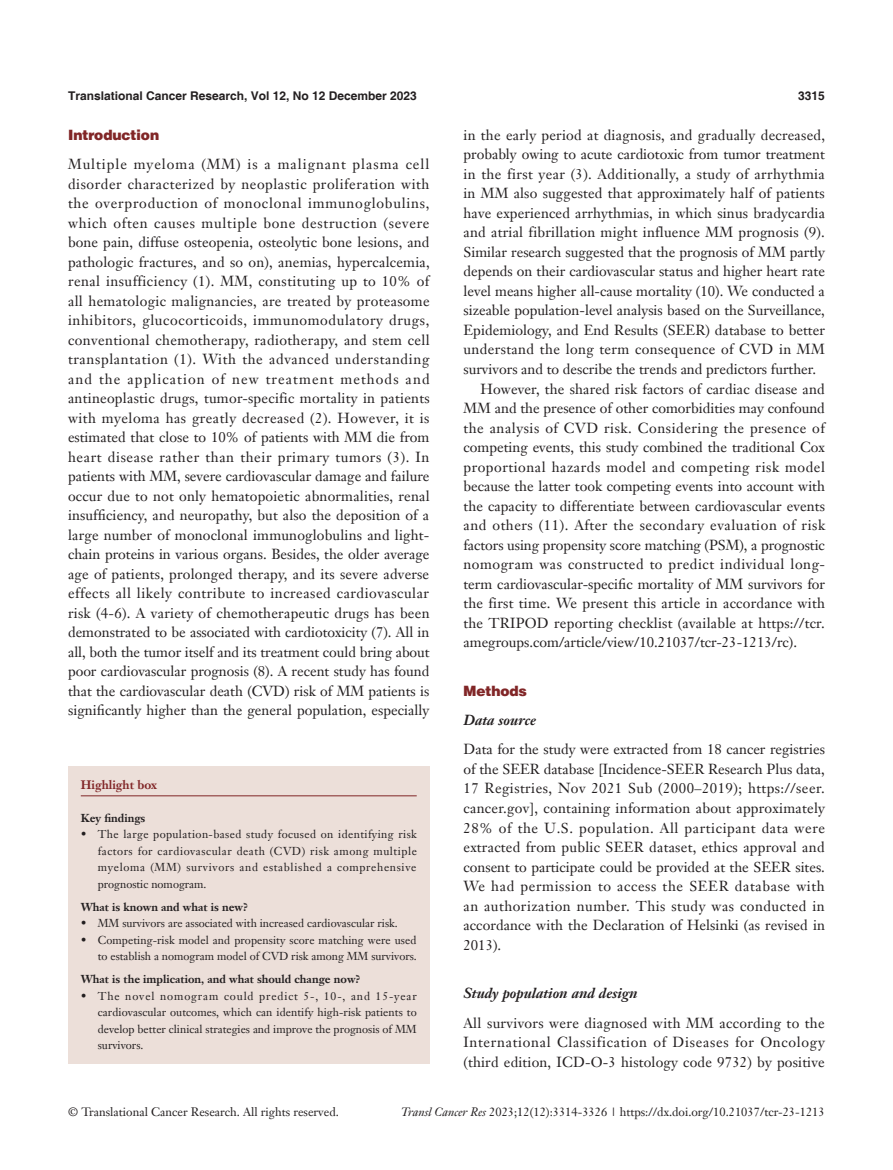
<style>
.page{position:relative;width:893px;height:1170px;background:#fff}
.page>*{position:absolute;margin:0;border:0;box-sizing:border-box;transform-origin:0 0}
.t1{font:14.25px/19.5px "Janson Text LT";letter-spacing:.005em;color:#231f20;text-align:justify}
._2ji-6_5{font:italic 700 14.25px "Janson Text LT";color:#231f20}
._1ji-6_5{font:900 14.25px "Helvetica";color:#812627}
.t2{font:12px "Janson Text LT";color:#231f20}
.t3{font:700 12px "Helvetica";color:#231f20}
.Cite{font:700 12px "Janson Text LT";color:#812627}
.Cite-2{font:11.25px/16.5px "Janson Text LT";color:#231f20;text-align:justify}
.Cite-3{font:700 11.25px "Janson Text LT";color:#231f20}
.s1{font-style:italic}
</style>
<div class="page">
<div style="left:68px;top:766px;width:361px;height:297px;background:#ecdfd9"></div>
<hr style="left:81px;top:795px;width:336px;height:1px;background:#812627">
<p class="t3" style="left:68px;top:88px;width:350px">Translational Cancer Research, Vol 12, No 12 December 2023</p>
<p class="t3" style="left:798px;top:88px;width:28px">3315</p>
<p class="_1ji-6_5" style="left:68px;top:126px;width:93px">Introduction</p>
<p class="t1" style="left:68px;top:154px;width:363px">Multiple myeloma (MM) is a malignant plasma cell disorder characterized by neoplastic proliferation with the overproduction of monoclonal immunoglobulins, which often causes multiple bone destruction (severe bone pain, diffuse osteopenia, osteolytic bone lesions, and pathologic fractures, and so on), anemias, hypercalcemia, renal insufficiency (1). MM, constituting up to 10% of all hematologic malignancies, are treated by proteasome inhibitors, glucocorticoids, immunomodulatory drugs, conventional chemotherapy, radiotherapy, and stem cell transplantation (1). With the advanced understanding and the application of new treatment methods and antineoplastic drugs, tumor-specific mortality in patients with myeloma has greatly decreased (2). However, it is estimated that close to 10% of patients with MM die from heart disease rather than their primary tumors (3). In patients with MM, severe cardiovascular damage and failure occur due to not only hematopoietic abnormalities, renal insufficiency, and neuropathy, but also the deposition of a large number of monoclonal immunoglobulins and light&shy;chain proteins in various organs. Besides, the older average age of patients, prolonged therapy, and its severe adverse effects all likely contribute to increased cardiovascular risk (4-6). A variety of chemotherapeutic drugs has been demonstrated to be associated with cardiotoxicity (7). All in all, both the tumor itself and its treatment could bring about poor cardiovascular prognosis (8). A recent study has found that the cardiovascular death (CVD) risk of MM patients is significantly higher than the general population, especially</p>
<p class="Cite" style="left:81px;top:777px;width:78px">Highlight box</p>
<p class="Cite-3" style="left:81px;top:810px;width:66px">Key findings</p>
<p class="Cite-2" style="left:98px;top:826px;width:321px;text-indent:-17px">• The large population-based study focused on identifying risk factors for cardiovascular death (CVD) risk among multiple myeloma (MM) survivors and established a comprehensive prognostic nomogram.</p>
<p class="Cite-3" style="left:81px;top:899px;width:169px">What is known and what is new?</p>
<p class="Cite-2" style="left:81px;top:915px;width:318px">• MM survivors are associated with increased cardiovascular risk.</p>
<p class="Cite-2" style="left:81px;top:931px;width:338px;text-align:right">• Competing-risk model and propensity score matching were used to establish a nomogram model of CVD risk among MM survivors.</p>
<p class="Cite-3" style="left:81px;top:971px;width:281px">What is the implication, and what should change now?</p>
<p class="Cite-2" style="left:98px;top:987px;width:321px;text-indent:-17px">• The novel nomogram could predict 5-, 10-, and 15-year cardiovascular outcomes, which can identify high-risk patients to develop better clinical strategies and improve the prognosis of MM survivors.</p>
<p class="t1" style="left:463px;top:125px;width:363px">in the early period at diagnosis, and gradually decreased, probably owing to acute cardiotoxic from tumor treatment in the first year (3). Additionally, a study of arrhythmia in MM also suggested that approximately half of patients have experienced arrhythmias, in which sinus bradycardia and atrial fibrillation might influence MM prognosis (9).<br>Similar research suggested that the prognosis of MM partly depends on their cardiovascular status and higher heart rate level means higher all-cause mortality (10). We conducted a sizeable population-level analysis based on the Surveillance, Epidemiology, and End Results (SEER) database to better understand the long term consequence of CVD in MM survivors and to describe the trends and predictors further.</p>
<p class="t1" style="left:463px;top:378px;width:363px;text-indent:17px">However, the shared risk factors of cardiac disease and MM and the presence of other comorbidities may confound the analysis of CVD risk. Considering the presence of competing events, this study combined the traditional Cox proportional hazards model and competing risk model because the latter took competing events into account with the capacity to differentiate between cardiovascular events and others (11). After the secondary evaluation of risk factors using propensity score matching (PSM), a prognostic nomogram was constructed to predict individual long&shy;term cardiovascular-specific mortality of MM survivors for the first time. We present this article in accordance with the TRIPOD reporting checklist (available at https://tcr. amegroups.com/article/view/10.21037/tcr-23-1213/rc).</p>
<p class="_1ji-6_5" style="left:463px;top:681px;width:65px">Methods</p>
<p class="_2ji-6_5" style="left:463px;top:711px;width:74px">Data source</p>
<p class="t1" style="left:463px;top:739px;width:363px">Data for the study were extracted from 18 cancer registries of the SEER database [Incidence-SEER Research Plus data, 17 Registries, Nov 2021 Sub (2000–2019); https://seer. cancer.gov], containing information about approximately 28% of the U.S. population. All participant data were extracted from public SEER dataset, ethics approval and consent to participate could be provided at the SEER sites.<br>We had permission to access the SEER database with an authorization number. This study was conducted in accordance with the Declaration of Helsinki (as revised in 2013).</p>
<p class="_2ji-6_5" style="left:463px;top:984px;width:176px">Study population and design</p>
<p class="t1" style="left:463px;top:1012px;width:363px">All survivors were diagnosed with MM according to the International Classification of Diseases for Oncology (third edition, ICD-O-3 histology code 9732) by positive</p>
<p class="t2" style="left:68px;top:1104px;width:272px">© Translational Cancer Research. All rights reserved.</p>
<p class="t2" style="left:401px;top:1104px;width:425px"><span class="s1">Transl Cancer Res</span> 2023;12(12):3314-3326 | https://dx.doi.org/10.21037/tcr-23-1213</p>
</div>
